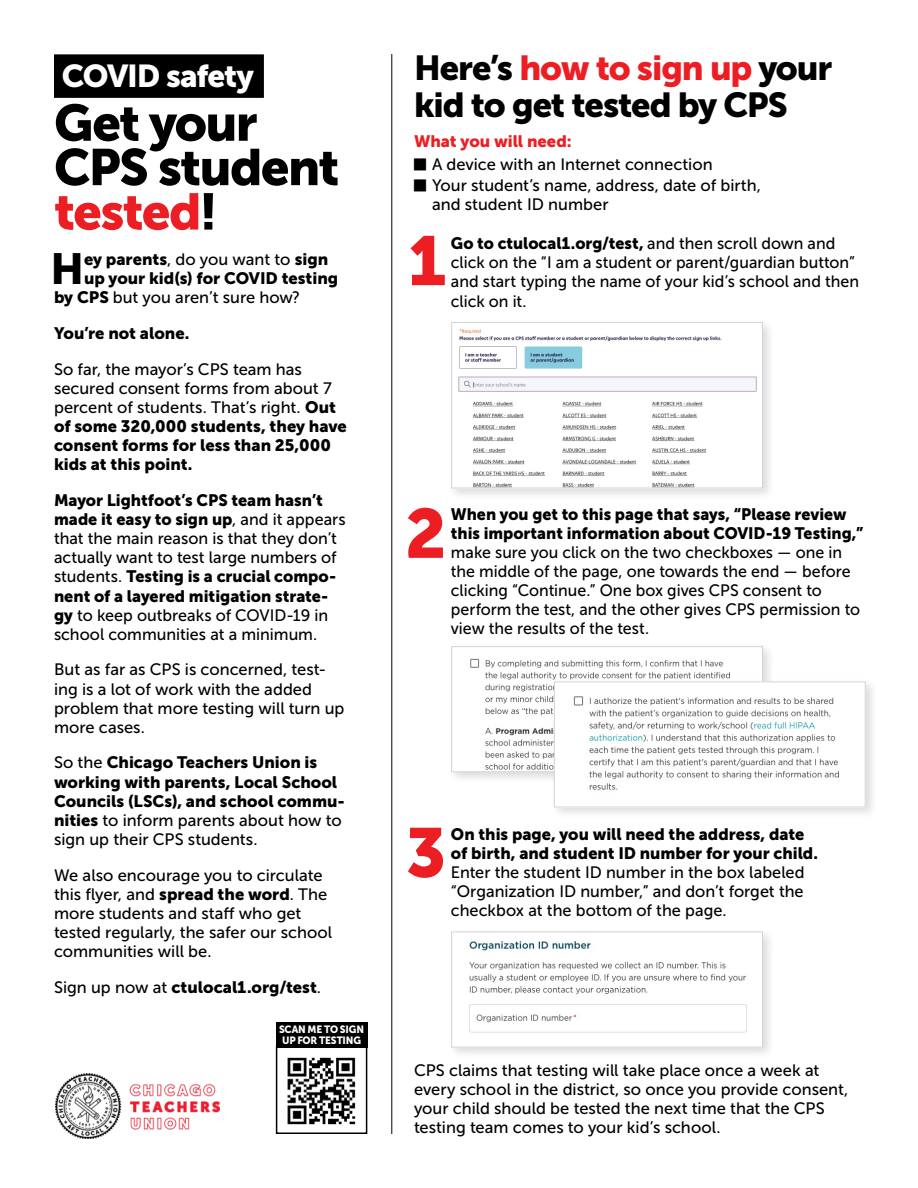
<style>
.page{position:relative;width:918px;height:1188px;background:#fff}
.page>*{position:absolute;margin:0;border:0;box-sizing:border-box;transform-origin:0 0}
.t1{font:69px "Museo Sans 900";color:#ed1d24}
.Bullets{font:51px/44.4px "Museo Sans 900";letter-spacing:-.035em;color:#000}
.Bullets-2{font:43.2px "Museo Sans 900";color:#000}
.t2{font:34.5px/37.2px "Museo Sans 900";letter-spacing:-.035em;color:#000}
.Bullets-3{font:31.5px "Museo Sans 900";letter-spacing:-.035em;color:#fff}
.Bullets-4{font:16.5px/19.2px "Museo Sans 500";color:#000}
.Bullets-5{font:16.5px/19.2px "Museo Sans 900";color:#000}
.t3{font:16.5px "Museo Sans 900";color:#ed1d24}
.t4{font:10.5px/11.1px "Museo Sans 900";letter-spacing:-.015em;color:#fff;scale:.95 1}
.s1{color:#000}
.s2{color:#ed1d24}
.s3{font-family:"Museo Sans 500"}
.s4{font-family:"Museo Sans 900"}
</style>
<div class="page">
<div style="left:276px;top:1046px;width:91px;height:88px;border:2px solid #000"></div>
<img style="left:56px;top:1073px;width:163px;height:66px">
<div style="left:54px;top:54px;width:210px;height:44px;background:#000"></div>
<hr style="left:391px;top:54px;width:1px;height:1080px;background:#000">
<div style="left:447px;top:318px;width:329px;height:183px;background:#000;opacity:.14"></div>
<img style="left:453px;top:324px;width:308px;height:162px">
<div style="left:451px;top:322px;width:312px;height:166px;border:1px solid #d1d3d4"></div>
<div style="left:447px;top:927px;width:329px;height:133px;background:#000;opacity:.14"></div>
<img style="left:453px;top:933px;width:308px;height:113px">
<div style="left:451px;top:931px;width:312px;height:117px;border:1px solid #d1d3d4"></div>
<div style="left:447px;top:642px;width:329px;height:143px;background:#000;opacity:.14"></div>
<img style="left:453px;top:648px;width:308px;height:122px">
<div style="left:451px;top:646px;width:312px;height:126px;border:1px solid #d1d3d4"></div>
<div style="left:550px;top:677px;width:328px;height:143px;background:#000;opacity:.14"></div>
<img style="left:556px;top:683px;width:308px;height:122px">
<div style="left:554px;top:681px;width:312px;height:126px;border:1px solid #d1d3d4"></div>
<img style="left:287px;top:1057px;width:69px;height:68px">
<div style="left:276px;top:1022px;width:91px;height:26px;background:#000"></div>
<p class="Bullets-3" style="left:62px;top:58px;width:203px">COVID safety<span class="s1">.</span></p>
<p class="Bullets" style="left:54px;top:101px;width:287px">Get your<br>CPS student <span class="s2">tested</span>!</p>
<p class="Bullets-2" style="left:50px;top:245px;width:35px">H</p>
<p class="Bullets-5" style="left:84px;top:250px;width:246px">ey parents<span class="s3">, do you want to</span> sign</p>
<p class="Bullets-5" style="left:84px;top:269px;width:256px">up your kid(s) for COVID testing</p>
<p class="Bullets-4" style="left:54px;top:288px;width:248px"><span class="s4">by CPS</span> but you aren’t sure how?</p>
<p class="Bullets-5" style="left:54px;top:324px;width:137px">You’re not alone.</p>
<p class="Bullets-4" style="left:54px;top:359px;width:294px">So far, the mayor’s CPS team has secured consent forms from about 7 percent of students. That’s right. <span class="s4">Out of some 320,000 students, they have consent forms for less than 25,000 kids at this point.</span></p>
<p class="Bullets-4" style="left:54px;top:491px;width:293px"><span class="s4">Mayor Lightfoot’s CPS team hasn’t made it easy to sign up</span>, and it appears that the main reason is that they don’t actually want to test large numbers of students. <span class="s4">Testing is a crucial compo&shy;nent of a layered mitigation strate&shy;gy</span> to keep outbreaks of COVID-19 in school communities at a minimum.</p>
<p class="Bullets-4" style="left:54px;top:660px;width:292px">But as far as CPS is concerned, test&shy;ing is a lot of work with the added problem that more testing will turn up more cases.</p>
<p class="Bullets-5" style="left:54px;top:753px;width:293px"><span class="s3">So the</span> Chicago Teachers Union is working with parents, Local School Councils (LSCs), and school commu&shy;nities <span class="s3">to inform parents about how to sign up their CPS students.</span></p>
<p class="Bullets-4" style="left:54px;top:865px;width:280px">We also encourage you to circulate this flyer, and <span class="s4">spread the word</span>. The more students and staff who get tested regularly, the safer our school communities will be.</p>
<p class="Bullets-5" style="left:54px;top:977px;width:269px"><span class="s3">Sign up now at</span> ctulocal1.org/test<span class="s3">.</span></p>
<p class="t4" style="left:279px;top:1024px;width:91px">SCAN ME TO SIGN<br>UP FOR TESTING</p>
<p class="t2" style="left:414px;top:49px;width:420px">Here’s <span class="s2">how to sign up</span> your kid to get tested by CPS</p>
<p class="t3" style="left:414px;top:131px;width:159px">What you will need:</p>
<p class="Bullets-4" style="left:432px;top:155px;width:282px">A device with an Internet connection</p>
<p class="Bullets-4" style="left:432px;top:176px;width:331px">Your student’s name, address, date of birth, and student ID number</p>
<p class="t1" style="left:408px;top:222px;width:40px">1</p>
<p class="Bullets-4" style="left:451px;top:234px;width:410px"><span class="s4">Go to ctulocal1.org/test,</span> and then scroll down and click on the “I am a student or parent/guardian button” and start typing the name of your kid’s school and then click on it.</p>
<p class="t1" style="left:405px;top:495px;width:43px">2</p>
<p class="Bullets-4" style="left:451px;top:505px;width:414px"><span class="s4">When you get to this page that says, “Please review this important information about COVID-19 Testing,” </span>make sure you click on the two checkboxes — one in the middle of the page, one towards the end — before clicking “Continue.” One box gives CPS consent to perform the test, and the other gives CPS permission to view the results of the test.</p>
<p class="t1" style="left:406px;top:814px;width:42px">3</p>
<p class="Bullets-4" style="left:451px;top:825px;width:369px"><span class="s4">On this page, you will need the address, date of birth, and student ID number for your child.<br></span>Enter the student ID number in the box labeled “Organization ID number,” and don’t forget the checkbox at the bottom of the page.</p>
<p class="Bullets-4" style="left:414px;top:1061px;width:436px">CPS claims that testing will take place once a week at every school in the district, so once you provide consent, your child should be tested the next time that the CPS testing team comes to your kid’s school.</p>
</div>
